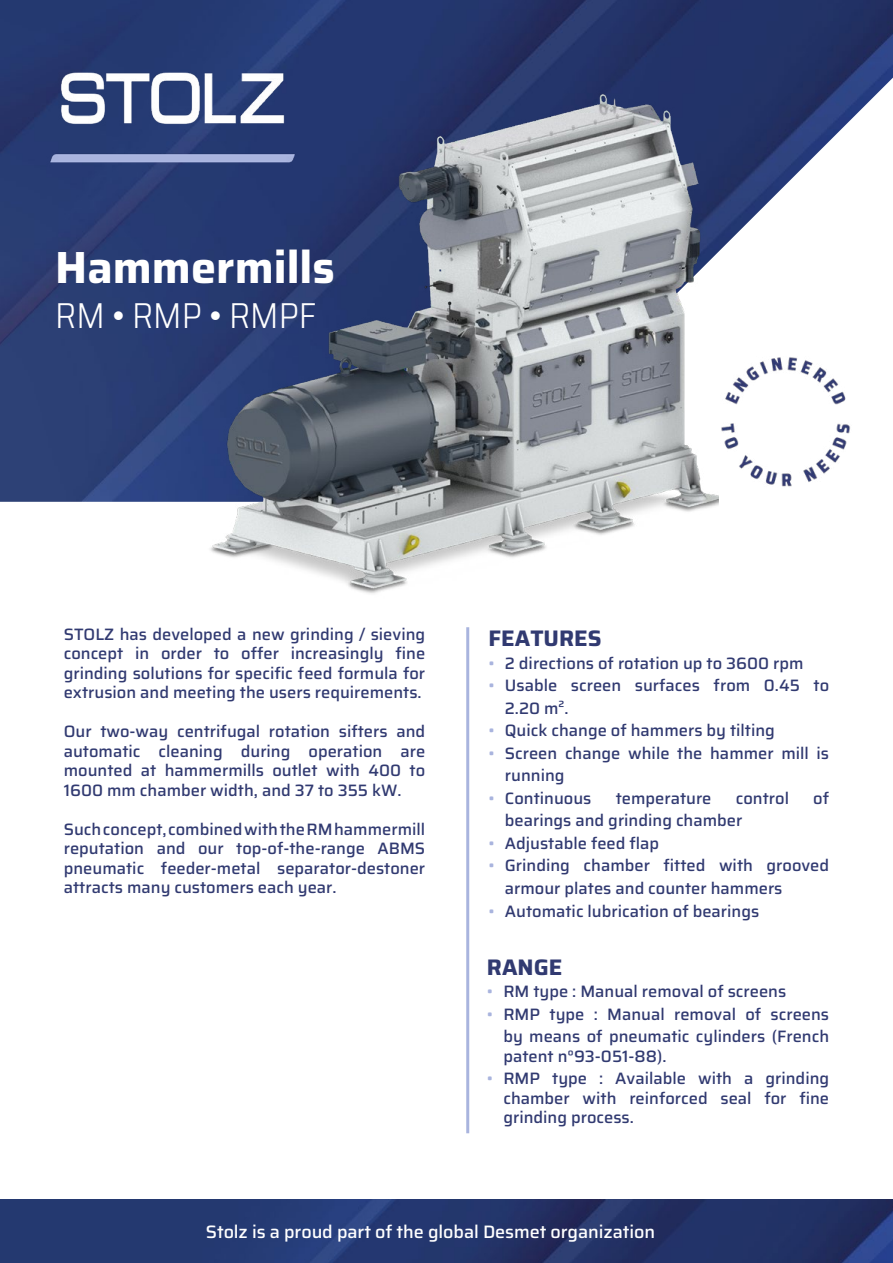
<style>
.page{position:relative;width:893px;height:1263px;background:#fff}
.page>*{position:absolute;margin:0;border:0;box-sizing:border-box;transform-origin:0 0}
.t1{font:700 45px "Saira";color:#fff}
.t2{font:300 semi-condensed 36px "Saira";color:#fff}
.t3{font:700 22.5px "Saira";color:#313a71}
.t4{font:500 18px "Saira";letter-spacing:-.005em;color:#fff}
.t5{font:500 16.5px/19.5px "Saira";color:#313a71;text-align:justify}
.s1{color:#a9b4de}
</style>
<div class="page">
<img style="left:0;top:1199px;width:893px;height:64px">
<img style="left:0;top:0;width:893px;height:502px">
<img style="left:0;top:6px;width:358px;height:223px">
<hr style="left:466px;top:627px;width:3px;height:506px;background:#a9b4de">
<img style="left:196px;top:79px;width:523px;height:515px">
<img style="left:679px;top:315px;width:214px;height:214px">
<h1 class="t1" style="left:55px;top:231px;width:281px">Hammermills</h1>
<h2 class="t2" style="left:55px;top:286px;width:263px">RM . RMP . RMPF</h2>
<p class="t5" style="left:64px;top:623px;width:363px">STOLZ has developed a new grinding / sieving concept in order to offer increasingly fine grinding solutions for specific feed formula for extrusion and meeting the users requirements.</p>
<p class="t5" style="left:64px;top:721px;width:363px">Our two-way centrifugal rotation sifters and automatic cleaning during operation are mounted at hammermills outlet with 400 to 1600 mm chamber width, and 37 to 355 kW.</p>
<p class="t5" style="left:64px;top:818px;width:363px">Such concept, combined with the RM hammermill reputation and our top-of-the-range ABMS pneumatic feeder-metal separator-destoner attracts many customers each year.</p>
<h3 class="t3" style="left:488px;top:620px;width:115px">FEATURES</h3>
<p class="t5" style="left:488px;top:653px;width:317px"><span class="s1">•</span> 2 directions of rotation up to 3600 rpm</p>
<p class="t5" style="left:505px;top:674px;width:326px;line-height:22.5px;text-indent:-16px"><span class="s1">•</span> Usable screen surfaces from 0.45 to<br>2.20 m².</p>
<p class="t5" style="left:488px;top:720px;width:288px"><span class="s1">•</span> Quick change of hammers by tilting</p>
<p class="t5" style="left:505px;top:741px;width:326px;line-height:22.5px;text-indent:-16px"><span class="s1">•</span> Screen change while the hammer mill is running</p>
<p class="t5" style="left:488px;top:788px;width:105px"><span class="s1">•</span> Continuous</p>
<p class="t5" style="left:616px;top:788px;width:97px">temperature</p>
<p class="t5" style="left:736px;top:788px;width:55px">control</p>
<p class="t5" style="left:813px;top:788px;width:17px">of</p>
<p class="t5" style="left:505px;top:810px;width:239px">bearings and grinding chamber</p>
<p class="t5" style="left:488px;top:833px;width:172px"><span class="s1">•</span> Adjustable feed flap</p>
<p class="t5" style="left:505px;top:854px;width:326px;line-height:22.5px;text-indent:-16px"><span class="s1">•</span> Grinding chamber fitted with grooved armour plates and counter hammers</p>
<p class="t5" style="left:488px;top:900px;width:272px"><span class="s1">•</span> Automatic lubrication of bearings</p>
<h3 class="t3" style="left:487px;top:948px;width:77px">RANGE</h3>
<p class="t5" style="left:487px;top:981px;width:301px"><span class="s1">•</span> RM type : Manual removal of screens</p>
<p class="t5" style="left:487px;top:1002px;width:344px;line-height:22.5px;text-align:right"><span class="s1">•</span> RMP type : Manual removal of screens by means of pneumatic cylinders (French</p>
<p class="t5" style="left:503px;top:1045px;width:165px">patent n°93-051-88).</p>
<p class="t5" style="left:503px;top:1068px;width:327px;text-indent:-16px"><span class="s1">•</span> RMP type : Available with a grinding chamber with reinforced seal for fine grinding process.</p>
<p class="t4" style="left:206px;top:1217px;width:451px">Stolz is a proud part of the global Desmet organization</p>
</div>
